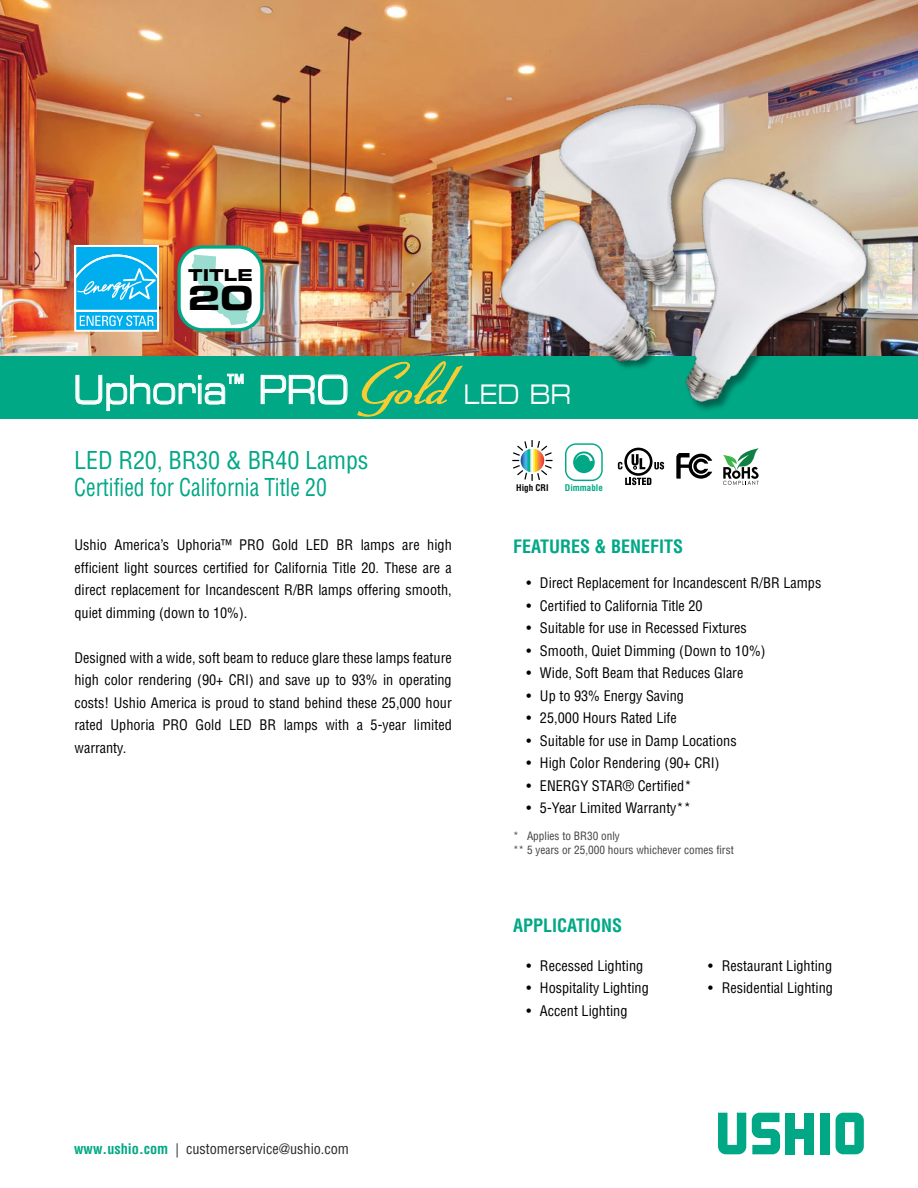
<style>
.page{position:relative;width:918px;height:1188px;background:#fff}
.page>*{position:absolute;margin:0;border:0;box-sizing:border-box;transform-origin:0 0}
.t1{font:39px "Eurostile LT Std Ex 2";letter-spacing:-.01em;color:#fff;scale:.78 1}
.t2{font:33.15px "Eurostile LT Std Bold Ex 2";color:#000}
.t3{font:27px "Eurostile LT Std Ex 2";color:#fff;scale:.78 1}
.t4{font:condensed 24px/27px "Helvetica LT Std";color:#00a886}
.t5{font:700 condensed 18px "Helvetica LT Std";color:#00a886}
.t6{font:16.5px "Eurostile LT Std Bold Ex 2";color:#000}
.t7{font:condensed 14.25px/22.5px "Helvetica LT Std";color:#000;text-align:justify}
.t8{font:condensed 14.25px "Helvetica LT Std";color:#292829}
.t9{font:condensed 11.25px/13.5px "Helvetica LT Std";color:#414042}
.t10{font:700 condensed 9px "Helvetica LT Std";color:#00a886}
.t11{font:700 condensed 9px "Helvetica LT Std";color:#000}
.s1{font-weight:700;color:#00a886}
</style>
<div class="page">
<img style="left:0;top:0;width:918px;height:356px">
<svg style="left:752px;top:1113px;width:28px;height:41px"></svg>
<div style="left:795px;top:1129px;width:10px;height:9px;background:#00a886"></div>
<div style="left:805px;top:1113px;width:9px;height:41px;background:#00a886"></div>
<div style="left:786px;top:1113px;width:9px;height:41px;background:#00a886"></div>
<div style="left:820px;top:1113px;width:9px;height:41px;background:#00a886"></div>
<svg style="left:836px;top:1113px;width:28px;height:41px"></svg>
<svg style="left:718px;top:1113px;width:28px;height:41px"></svg>
<svg style="left:625px;top:484px;width:26px;height:1px"></svg>
<div style="left:565px;top:443px;width:38px;height:38px;border:1px solid #00a886;border-radius:10px"></div>
<svg style="left:573px;top:451px;width:22px;height:22px"></svg>
<svg style="left:576px;top:453px;width:3px;height:8px"></svg>
<svg style="left:512px;top:440px;width:41px;height:41px"></svg>
<div style="left:0;top:356px;width:918px;height:62px;background:#00a886"></div>
<svg style="left:75px;top:373px;width:169px;height:38px"></svg>
<svg style="left:260px;top:374px;width:88px;height:31px"></svg>
<svg style="left:357px;top:361px;width:106px;height:56px"></svg>
<div style="left:179px;top:247px;width:83px;height:83px;background:#fff;border-radius:24px"></div>
<div style="left:177px;top:245px;width:87px;height:86px;border:3px solid #00a886;border-radius:24px"></div>
<svg style="left:192px;top:255px;width:57px;height:70px"></svg>
<div style="left:74px;top:245px;width:85px;height:67px;background:#fff"></div>
<svg style="left:74px;top:247px;width:85px;height:85px;background:#3ac0f2"></svg>
<img style="left:479px;top:192px;width:100px;height:164px">
<img style="left:507px;top:58px;width:260px;height:280px">
<img style="left:579px;top:122px;width:339px;height:362px">
<svg style="left:723px;top:448px;width:36px;height:37px"></svg>
<p class="t6" style="left:188px;top:263px;width:66px">TITLE</p>
<h2 class="t2" style="left:188px;top:275px;width:67px">20</h2>
<h1 class="t1" style="left:73px;top:363px;width:356px">Uphoria<sup>™</sup> PRO</h1>
<h3 class="t3" style="left:463px;top:375px;width:140px">LED BR</h3>
<h3 class="t4" style="left:74px;top:447px;width:296px">LED R20, BR30 &amp; BR40 Lamps<br>Certified for California Title 20</h3>
<p class="t7" style="left:75px;top:534px;width:379px">Ushio America’s Uphoria™ PRO Gold LED BR lamps are high efficient light sources certified for California Title 20. These are a direct replacement for Incandescent R/BR lamps offering smooth, quiet dimming (down to 10%).</p>
<p class="t7" style="left:75px;top:646px;width:379px">Designed with a wide, soft beam to reduce glare these lamps feature high color rendering (90+ CRI) and save up to 93% in operating costs! Ushio America is proud to stand behind these 25,000 hour rated Uphoria PRO Gold LED BR lamps with a 5-year limited warranty.</p>
<p class="t8" style="left:74px;top:1140px;width:276px"><span class="s1">www.ushio.com</span> | customerservice@ushio.com</p>
<p class="t11" style="left:516px;top:482px;width:34px">High CRI</p>
<p class="t10" style="left:565px;top:482px;width:40px">Dimmable</p>
<p class="t5" style="left:513px;top:535px;width:172px">FEATURES &amp; BENEFITS</p>
<p class="t7" style="left:527px;top:572px;width:296px">• Direct Replacement for Incandescent R/BR Lamps</p>
<p class="t7" style="left:527px;top:594px;width:178px">• Certified to California Title 20</p>
<p class="t7" style="left:527px;top:617px;width:222px">• Suitable for use in Recessed Fixtures</p>
<p class="t7" style="left:527px;top:639px;width:241px">• Smooth, Quiet Dimming (Down to 10%)</p>
<p class="t7" style="left:527px;top:662px;width:218px">• Wide, Soft Beam that Reduces Glare</p>
<p class="t7" style="left:527px;top:684px;width:159px">• Up to 93% Energy Saving</p>
<p class="t7" style="left:527px;top:707px;width:152px">• 25,000 Hours Rated Life</p>
<p class="t7" style="left:527px;top:729px;width:212px">• Suitable for use in Damp Locations</p>
<p class="t7" style="left:527px;top:752px;width:195px">• High Color Rendering (90+ CRI)</p>
<p class="t7" style="left:527px;top:774px;width:167px">• ENERGY STAR® Certified*</p>
<p class="t7" style="left:527px;top:797px;width:166px">• 5-Year Limited Warranty**</p>
<p class="t9" style="left:513px;top:829px;width:222px">* Applies to BR30 only<br>** 5 years or 25,000 hours whichever comes first</p>
<p class="t5" style="left:513px;top:914px;width:111px">APPLICATIONS</p>
<p class="t7" style="left:526px;top:954px;width:118px">• Recessed Lighting</p>
<p class="t7" style="left:526px;top:977px;width:124px">• Hospitality Lighting</p>
<p class="t7" style="left:526px;top:999px;width:102px">• Accent Lighting</p>
<p class="t7" style="left:708px;top:954px;width:125px">• Restaurant Lighting</p>
<p class="t7" style="left:708px;top:977px;width:126px">• Residential Lighting</p>
</div>
